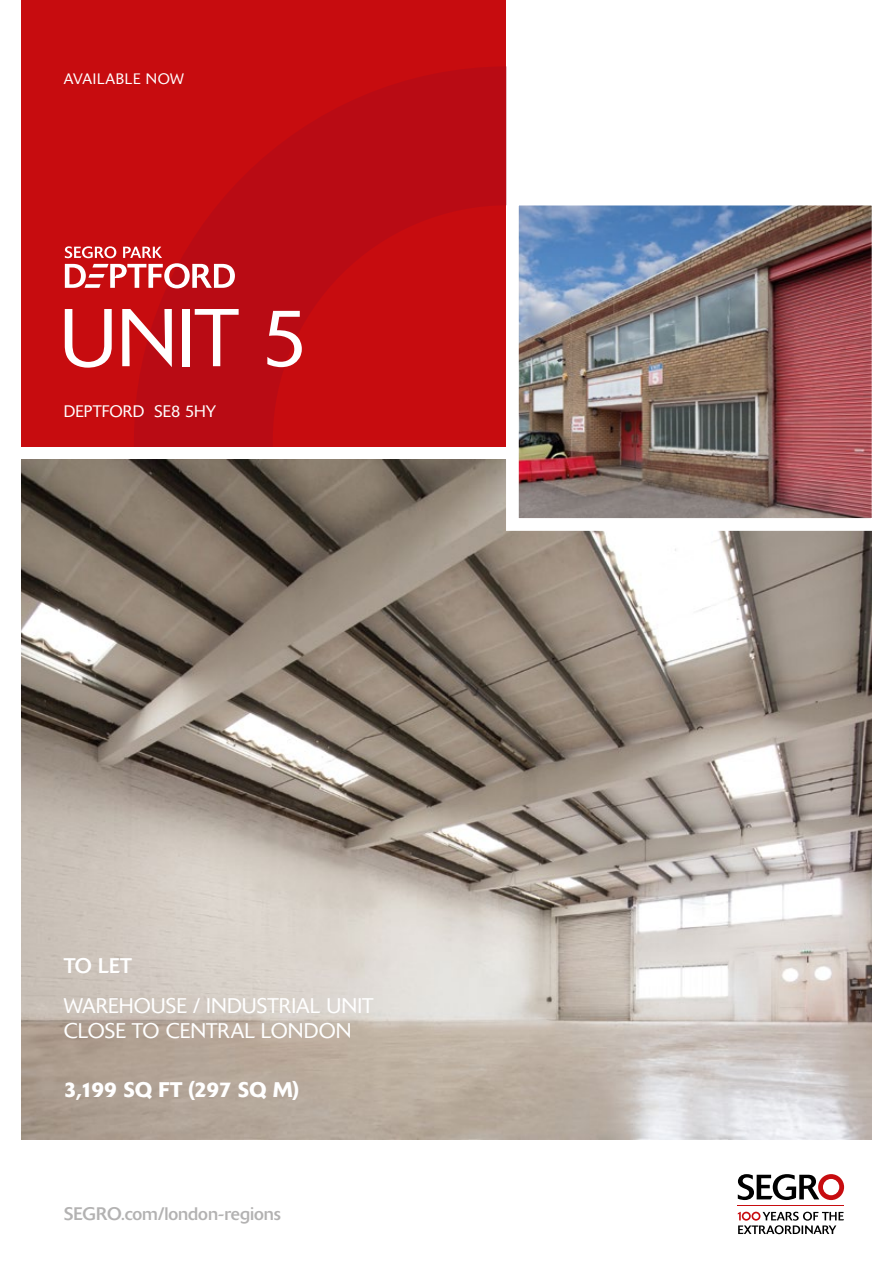
<style>
.page{position:relative;width:893px;height:1263px;background:#fff}
.page>*{position:absolute;margin:0;border:0;box-sizing:border-box;transform-origin:0 0}
.t1{font:300 81px "Delta BQ";color:#fff}
.t2{font:300 21px/25.2px "Delta BQ";color:#fff}
.t3{font:500 21px "Delta BQ";letter-spacing:-.015em;color:#fff}
.t4{font:21px "Delta BQ";color:#fff}
.t5{font:18px "Delta BQ";color:#b3b2b2}
.t6{font:300 16.5px "Delta BQ";letter-spacing:.005em;color:#fff}
.t7{font:300 15px "Delta BQ";letter-spacing:.04em;color:#fff}
</style>
<div class="page">
<img style="left:21px;top:460px;width:851px;height:680px">
<img style="left:500px;top:186px;width:372px;height:351px">
<div style="left:21px;top:0;width:485px;height:447px;background:#c70c0f"></div>
<svg style="left:134px;top:67px;width:372px;height:380px"></svg>
<svg style="left:738px;top:1212px;width:106px;height:22px"></svg>
<hr style="left:738px;top:1205px;width:106px;height:1px;background:#c70c0f">
<svg style="left:738px;top:1174px;width:106px;height:26px"></svg>
<svg style="left:65px;top:246px;width:170px;height:42px"></svg>
<p class="t7" style="left:64px;top:69px;width:122px">AVAILABLE NOW</p>
<h1 class="t1" style="left:60px;top:290px;width:250px">UNIT 5</h1>
<p class="t6" style="left:64px;top:401px;width:154px">DEPTFORD SE8 5HY</p>
<p class="t4" style="left:64px;top:953px;width:70px">TO LET</p>
<p class="t2" style="left:64px;top:993px;width:311px">WAREHOUSE / INDUSTRIAL UNIT<br>CLOSE TO CENTRAL LONDON</p>
<p class="t3" style="left:64px;top:1077px;width:237px">3,199 SQ FT (297 SQ M)</p>
<p class="t5" style="left:64px;top:1203px;width:219px">SEGRO.com/london-regions</p>
</div>
